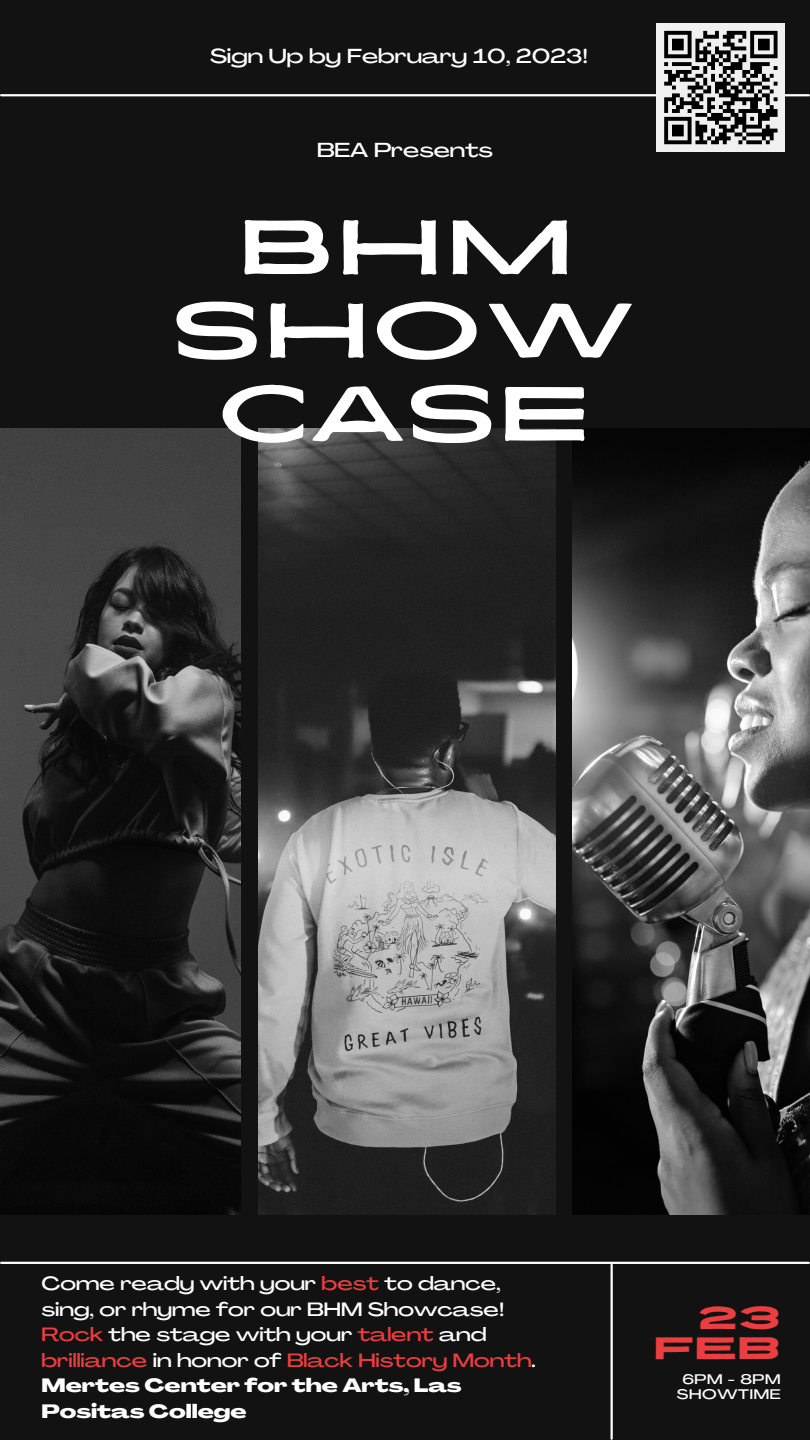
<style>
.page{position:relative;width:810px;height:1440px;background:#121212}
.page>*{position:absolute;margin:0;border:0;box-sizing:border-box;transform-origin:0 0}
.t1{font:76.3px/83.2px "Ayr Lucidity Expand";letter-spacing:.05em;color:#fff;text-align:center}
.t2{font:expanded 31px/30px "Revive 80";color:#eb3e40;text-align:right}
.t3{font:500 20px "Agrandir Grand";color:#fff}
.t4{font:500 19px/25.5px "Agrandir Grand";color:#fff}
.t5{font:500 13.7px/15px "Agrandir Grand";letter-spacing:.05em;color:#fff;text-align:center}
.s1{color:#eb3e40}
.s2{font-weight:800}
</style>
<div class="page">
<hr style="left:1px;top:94px;width:808px;height:2px;background:#fff">
<hr style="left:1px;top:1262px;width:808px;height:2px;background:#fff">
<hr style="left:611px;top:1265px;width:2px;height:174px;background:#fff">
<img style="left:0;top:428px;width:240px;height:787px">
<img style="left:258px;top:428px;width:297px;height:787px">
<img style="left:572px;top:428px;width:238px;height:787px">
<div style="left:656px;top:23px;width:129px;height:129px;background:#f1f0f0"></div>
<svg style="left:664px;top:30px;width:114px;height:115px"></svg>
<p class="t3" style="left:210px;top:48px;width:380px">Sign Up by February 10, 2023!</p>
<p class="t3" style="left:317px;top:142px;width:177px">BEA Presents</p>
<h1 class="t1" style="left:174px;top:202px;width:463px">BHM<br>SHOW<br>CASE</h1>
<p class="t4" style="left:42px;top:1273px;width:496px">Come ready with your <span class="s1">best</span> to dance, sing, or rhyme for our BHM Showcase!<br><span class="s1">Rock</span> the stage with your <span class="s1">talent</span> and <span class="s1">brilliance</span> in honor of <span class="s1">Black History Month</span>.<br><span class="s2">Mertes Center for the Arts, Las<br>Positas College</span></p>
<h2 class="t2" style="left:654px;top:1302px;width:128px">23 feb</h2>
<p class="t5" style="left:677px;top:1373px;width:105px">6PM - 8PM<br>SHOWTIME</p>
</div>
